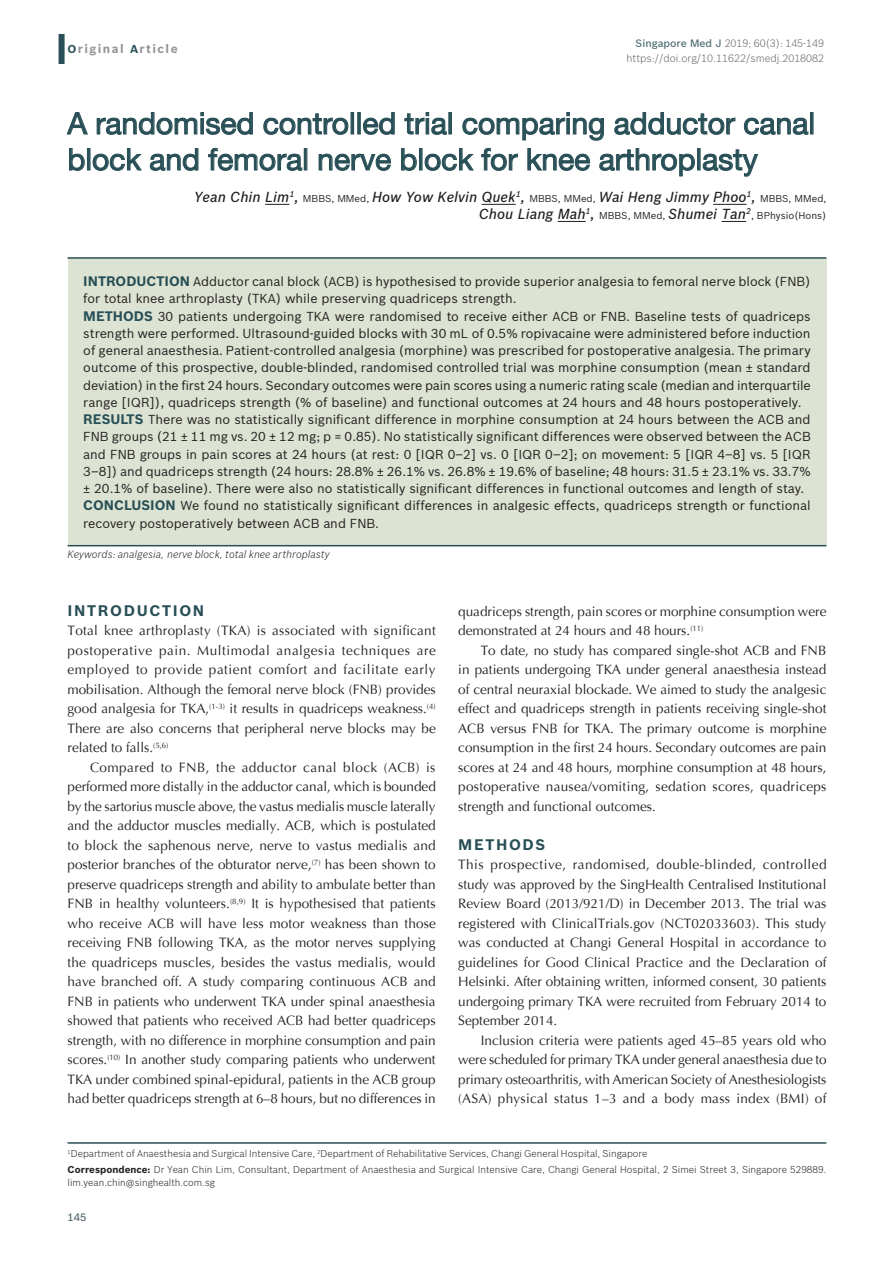
<style>
.page{position:relative;width:894px;height:1263px;background:#fff}
.page>*{position:absolute;margin:0;border:0;box-sizing:border-box;transform-origin:0 0}
.AT{font:30px/36px "Helvetica Neue";color:#284f56}
.t1{font:700 15px "Bosch Sans";letter-spacing:.11em;color:#284f56}
.AU{font:italic 500 14.25px/17.1px "Bosch Sans";color:#231f20}
.TX{font:13.5px/19.5px "Optima";color:#231f20;text-align:justify}
.TXFL{font:13.5px/19.5px "Optima";color:#231f20;text-align:justify}
.ABS{font:12.75px/17.2px "Bosch Sans";color:#231f20;text-align:justify}
.ABSF{font:12.75px/17.2px "Bosch Sans";color:#231f20}
.ABSL{font:12.75px/17.2px "Bosch Sans";color:#231f20}
.t2{font:700 12px "Bosch Sans";letter-spacing:.12em;color:#939598}
.DOI{font:300 10.5px/15px "Bosch Sans";color:#636366;text-align:right}
.KWD{font:italic 300 10.5px "Bosch Sans";color:#231f20}
.FOLIO{font:500 10.5px "Bosch Sans";color:#4f676d}
.ADD{font:300 9.75px/13.5px "Bosch Sans";color:#231f20}
.AFF{font:300 9.75px "Bosch Sans";color:#231f20}
.AU-2{font:9.75px "Bosch Sans";color:#231f20}
.s1{font-size:11.25px;color:#284f56}
.s2{font-weight:500;color:#4b6a70}
.s3{font-weight:400;font-style:normal;font-size:9.75px}
.s4{font-weight:700;font-size:13.5px;color:#284f56}
.s5{font-weight:700}
</style>
<div class="page">
<div style="left:58px;top:34px;width:7px;height:30px;background:#284f56"></div>
<hr style="left:68px;top:1142px;width:758px;height:1px;background:#284f56">
<svg style="left:265px;top:204px;width:24px;height:1px"></svg>
<hr style="left:481px;top:204px;width:34px;height:1px;background:#231f20">
<hr style="left:713px;top:204px;width:33px;height:1px;background:#231f20">
<svg style="left:557px;top:221px;width:28px;height:1px"></svg>
<svg style="left:721px;top:221px;width:24px;height:1px"></svg>
<svg style="left:66px;top:112px;width:22px;height:23px"></svg>
<svg style="left:96px;top:112px;width:157px;height:23px"></svg>
<svg style="left:263px;top:113px;width:85px;height:22px"></svg>
<div style="left:350px;top:112px;width:4px;height:22px;border:1px solid #284f56"></div>
<div style="left:357px;top:112px;width:3px;height:22px;border:1px solid #284f56"></div>
<svg style="left:362px;top:112px;width:33px;height:23px"></svg>
<svg style="left:404px;top:112px;width:43px;height:23px"></svg>
<svg style="left:462px;top:112px;width:142px;height:29px"></svg>
<svg style="left:614px;top:112px;width:121px;height:23px"></svg>
<svg style="left:743px;top:117px;width:65px;height:18px"></svg>
<div style="left:809px;top:112px;width:4px;height:22px;border:1px solid #284f56"></div>
<svg style="left:69px;top:148px;width:16px;height:23px"></svg>
<div style="left:87px;top:148px;width:3px;height:22px;border:1px solid #284f56"></div>
<svg style="left:92px;top:148px;width:50px;height:23px"></svg>
<svg style="left:149px;top:148px;width:50px;height:23px"></svg>
<svg style="left:208px;top:148px;width:94px;height:23px"></svg>
<div style="left:304px;top:148px;width:3px;height:22px;border:1px solid #284f56"></div>
<svg style="left:318px;top:153px;width:73px;height:18px"></svg>
<svg style="left:401px;top:148px;width:16px;height:23px"></svg>
<div style="left:419px;top:148px;width:3px;height:22px;border:1px solid #284f56"></div>
<svg style="left:424px;top:148px;width:50px;height:23px"></svg>
<svg style="left:481px;top:148px;width:37px;height:23px"></svg>
<svg style="left:527px;top:148px;width:63px;height:23px"></svg>
<svg style="left:599px;top:148px;width:96px;height:29px"></svg>
<div style="left:697px;top:148px;width:3px;height:22px;border:1px solid #284f56"></div>
<svg style="left:702px;top:149px;width:56px;height:28px"></svg>
<div style="left:68px;top:258px;width:758px;height:287px;background:#dce3d3"></div>
<hr style="left:68px;top:257px;width:758px;height:2px;background:#284f56">
<hr style="left:68px;top:545px;width:758px;height:1px;background:#284f56">
<p class="t2" style="left:68px;top:42px;width:112px"><span class="s1">O</span>riginal <span class="s1">A</span>rticle</p>
<p class="DOI" style="left:626px;top:35px;width:199px"><span class="s2">Singapore Med J</span> 2019; 60(3): 145-149 https://doi.org/10.11622/smedj.2018082</p>
<p class="AT" style="left:68px;top:105px;width:748px">A randomised controlled trial comparing adductor canal block and femoral nerve block for knee arthroplasty</p>
<p class="AU" style="left:478px;top:188px;width:349px;text-indent:-284px">Yean Chin Lim<sup>1</sup>, <span class="s3">MBBS, MMed,</span> How Yow Kelvin Quek<sup>1</sup>, <span class="s3">MBBS, MMed,</span> Wai Heng Jimmy Phoo<sup>1</sup>, <span class="s3">MBBS, MMed,<br></span>Chou Liang Mah<sup>1</sup>, <span class="s3">MBBS, MMed,</span> Shumei Tan<sup>2</sup></p>
<p class="AU-2" style="left:750px;top:210px;width:77px">, BPhysio(Hons)</p>
<p class="ABSF" style="left:83px;top:273px;width:728px"><span class="s4">INTRODUCTION</span> Adductor canal block (ACB) is hypothesised to provide superior analgesia to femoral nerve block (FNB) for total knee arthroplasty (TKA) while preserving quadriceps strength.</p>
<p class="ABS" style="left:83px;top:307px;width:728px"><span class="s4">METHODS</span> 30 patients undergoing TKA were randomised to receive either ACB or FNB. Baseline tests of quadriceps strength were performed. Ultrasound-guided blocks with 30 mL of 0.5% ropivacaine were administered before induction of general anaesthesia. Patient-controlled analgesia (morphine) was prescribed for postoperative analgesia. The primary outcome of this prospective, double-blinded, randomised controlled trial was morphine consumption (mean ± standard deviation) in the first 24 hours. Secondary outcomes were pain scores using a numeric rating scale (median and interquartile range [IQR]), quadriceps strength (% of baseline) and functional outcomes at 24 hours and 48 hours postoperatively.</p>
<p class="ABS" style="left:83px;top:411px;width:728px"><span class="s4">RESULTS</span> There was no statistically significant difference in morphine consumption at 24 hours between the ACB and FNB groups (21 ± 11 mg vs. 20 ± 12 mg; p = 0.85). No statistically significant differences were observed between the ACB and FNB groups in pain scores at 24 hours (at rest: 0 [IQR 0–2] vs. 0 [IQR 0–2]; on movement: 5 [IQR 4–8] vs. 5 [IQR 3–8]) and quadriceps strength (24 hours: 28.8% ± 26.1% vs. 26.8% ± 19.6% of baseline; 48 hours: 31.5 ± 23.1% vs. 33.7% ± 20.1% of baseline). There were also no statistically significant differences in functional outcomes and length of stay.</p>
<p class="ABSL" style="left:83px;top:497px;width:728px"><span class="s4">CONCLUSION</span> We found no statistically significant differences in analgesic effects, quadriceps strength or functional recovery postoperatively between ACB and FNB.</p>
<p class="KWD" style="left:68px;top:548px;width:263px">Keywords: analgesia, nerve block, total knee arthroplasty</p>
<h1 class="t1" style="left:68px;top:601px;width:138px">INTRODUCTION</h1>
<p class="TXFL" style="left:68px;top:621px;width:369px">Total knee arthroplasty (TKA) is associated with significant postoperative pain. Multimodal analgesia techniques are employed to provide patient comfort and facilitate early mobilisation. Although the femoral nerve block (FNB) provides good analgesia for TKA,<sup>(1-3)</sup> it results in quadriceps weakness.<sup>(4)<br></sup>There are also concerns that peripheral nerve blocks may be related to falls.<sup>(5,6)</sup></p>
<p class="TX" style="left:68px;top:757px;width:369px;text-indent:22px">Compared to FNB, the adductor canal block (ACB) is performed more distally in the adductor canal, which is bounded by the sartorius muscle above, the vastus medialis muscle laterally and the adductor muscles medially. ACB, which is postulated to block the saphenous nerve, nerve to vastus medialis and posterior branches of the obturator nerve,<sup>(7)</sup> has been shown to preserve quadriceps strength and ability to ambulate better than FNB in healthy volunteers.<sup>(8,9)</sup> It is hypothesised that patients who receive ACB will have less motor weakness than those receiving FNB following TKA, as the motor nerves supplying the quadriceps muscles, besides the vastus medialis, would have branched off. A study comparing continuous ACB and FNB in patients who underwent TKA under spinal anaesthesia showed that patients who received ACB had better quadriceps strength, with no difference in morphine consumption and pain scores.<sup>(10)</sup> In another study comparing patients who underwent TKA under combined spinal-epidural, patients in the ACB group had better quadriceps strength at 6–8 hours, but no differences in</p>
<p class="TX" style="left:458px;top:601px;width:369px">quadriceps strength, pain scores or morphine consumption were demonstrated at 24 hours and 48 hours.<sup>(11)</sup></p>
<p class="TX" style="left:458px;top:640px;width:369px;text-indent:22px">To date, no study has compared single-shot ACB and FNB in patients undergoing TKA under general anaesthesia instead of central neuraxial blockade. We aimed to study the analgesic effect and quadriceps strength in patients receiving single-shot ACB versus FNB for TKA. The primary outcome is morphine consumption in the first 24 hours. Secondary outcomes are pain scores at 24 and 48 hours, morphine consumption at 48 hours, postoperative nausea/vomiting, sedation scores, quadriceps strength and functional outcomes.</p>
<h1 class="t1" style="left:458px;top:835px;width:89px">METHODS</h1>
<p class="TXFL" style="left:458px;top:855px;width:369px">This prospective, randomised, double-blinded, controlled study was approved by the SingHealth Centralised Institutional Review Board (2013/921/D) in December 2013. The trial was registered with ClinicalTrials.gov (NCT02033603). This study was conducted at Changi General Hospital in accordance to guidelines for Good Clinical Practice and the Declaration of Helsinki. After obtaining written, informed consent, 30 patients undergoing primary TKA were recruited from February 2014 to September 2014.</p>
<p class="TX" style="left:458px;top:1030px;width:369px;text-indent:22px">Inclusion criteria were patients aged 45–85 years old who were scheduled for primary TKA under general anaesthesia due to primary osteoarthritis, with American Society of Anesthesiologists (ASA) physical status 1–3 and a body mass index (BMI) of</p>
<p class="AFF" style="left:68px;top:1147px;width:581px"><sup>1</sup>Department of Anaesthesia and Surgical Intensive Care, <sup>2</sup>Department of Rehabilitative Services, Changi General Hospital, Singapore</p>
<p class="ADD" style="left:68px;top:1162px;width:760px"><span class="s5">Correspondence:</span> Dr Yean Chin Lim, Consultant, Department of Anaesthesia and Surgical Intensive Care, Changi General Hospital, 2 Simei Street 3, Singapore 529889. lim.yean.chin@singhealth.com.sg</p>
<p class="FOLIO" style="left:68px;top:1211px;width:20px">145</p>
</div>
